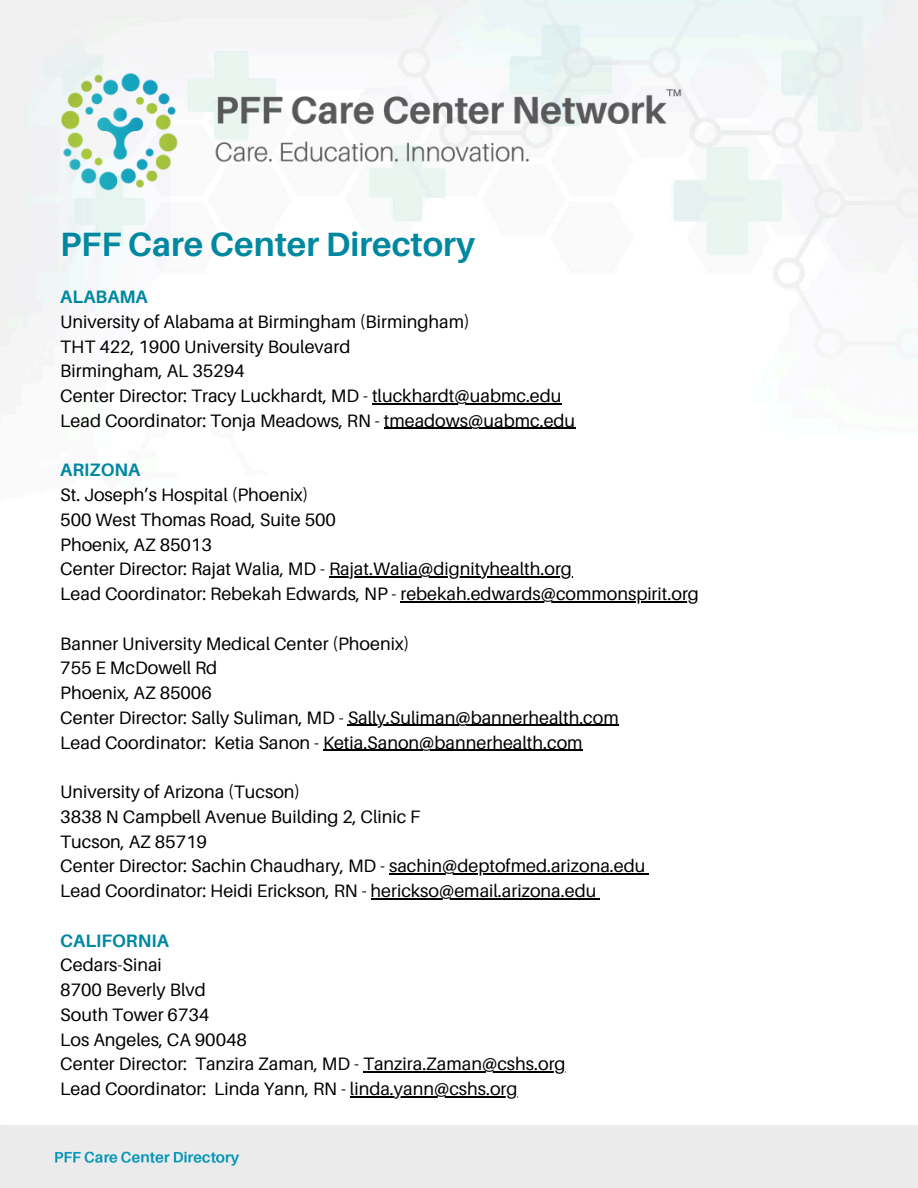
<style>
.page{position:relative;width:918px;height:1188px;background:#fff}
.page>*{position:absolute;margin:0;border:0;box-sizing:border-box;transform-origin:0 0}
.t1{font:700 33.75px "Aileron";color:#0088a1}
.t2{font:18px/24.8px "Aileron";color:#000}
.t3{font:700 18px "Aileron";color:#0088a1}
</style>
<div class="page">
<img style="left:0;top:0;width:918px;height:1188px">
<img style="left:60px;top:71px;width:621px;height:120px">
<hr style="left:372px;top:403px;width:190px;height:1px;background:#000">
<hr style="left:384px;top:428px;width:191px;height:1px;background:#000">
<hr style="left:329px;top:576px;width:243px;height:2px;background:#000">
<hr style="left:400px;top:601px;width:299px;height:1px;background:#000">
<hr style="left:348px;top:725px;width:271px;height:1px;background:#000">
<hr style="left:323px;top:750px;width:260px;height:1px;background:#000">
<hr style="left:389px;top:873px;width:257px;height:2px;background:#000">
<hr style="left:371px;top:898px;width:225px;height:1px;background:#000">
<hr style="left:363px;top:1071px;width:203px;height:2px;background:#000">
<hr style="left:350px;top:1096px;width:168px;height:1px;background:#000">
<h1 class="t1" style="left:60px;top:223px;width:416px">PFF Care Center Directory</h1>
<p class="t3" style="left:60px;top:286px;width:89px">ALABAMA</p>
<p class="t2" style="left:60px;top:309px;width:411px">University of Alabama at Birmingham (Birmingham)</p>
<p class="t2" style="left:60px;top:333px;width:292px">THT 422, 1900 University Boulevard</p>
<p class="t2" style="left:60px;top:358px;width:186px">Birmingham, AL 35294</p>
<p class="t2" style="left:60px;top:383px;width:503px">Center Director: Tracy Luckhardt, MD - tluckhardt@uabmc.edu</p>
<p class="t2" style="left:60px;top:408px;width:516px">Lead Coordinator: Tonja Meadows, RN - tmeadows@uabmc.edu</p>
<p class="t3" style="left:60px;top:459px;width:82px">ARIZONA</p>
<p class="t2" style="left:60px;top:482px;width:250px">St. Joseph’s Hospital (Phoenix)</p>
<p class="t2" style="left:60px;top:507px;width:277px">500 West Thomas Road, Suite 500</p>
<p class="t2" style="left:60px;top:531px;width:153px">Phoenix, AZ 85013</p>
<p class="t2" style="left:60px;top:556px;width:513px">Center Director: Rajat Walia, MD - Rajat.Walia@dignityhealth.org</p>
<p class="t2" style="left:60px;top:581px;width:640px">Lead Coordinator: Rebekah Edwards, NP - rebekah.edwards@commonspirit.org</p>
<p class="t2" style="left:60px;top:630px;width:351px">Banner University Medical Center (Phoenix)</p>
<p class="t2" style="left:60px;top:655px;width:159px">755 E McDowell Rd</p>
<p class="t2" style="left:60px;top:680px;width:153px">Phoenix, AZ 85006</p>
<p class="t2" style="left:60px;top:705px;width:560px">Center Director: Sally Suliman, MD - Sally.Suliman@bannerhealth.com</p>
<p class="t2" style="left:60px;top:729px;width:524px">Lead Coordinator: Ketia Sanon - Ketia.Sanon@bannerhealth.com</p>
<p class="t2" style="left:60px;top:779px;width:362px">University of Arizona (Tucson)<br>3838 N Campbell Avenue Building 2, Clinic F<br>Tucson, AZ 85719</p>
<p class="t2" style="left:60px;top:853px;width:587px">Center Director: Sachin Chaudhary, MD - sachin@deptofmed.arizona.edu</p>
<p class="t2" style="left:60px;top:878px;width:538px">Lead Coordinator: Heidi Erickson, RN - herickso@email.arizona.edu</p>
<p class="t3" style="left:60px;top:929px;width:110px">CALIFORNIA</p>
<p class="t2" style="left:60px;top:952px;width:103px">Cedars-Sinai</p>
<p class="t2" style="left:60px;top:977px;width:147px">8700 Beverly Blvd</p>
<p class="t2" style="left:60px;top:1002px;width:151px">South Tower 6734</p>
<p class="t2" style="left:60px;top:1026px;width:188px">Los Angeles, CA 90048</p>
<p class="t2" style="left:60px;top:1051px;width:507px">Center Director: Tanzira Zaman, MD - Tanzira.Zaman@cshs.org</p>
<p class="t2" style="left:60px;top:1076px;width:459px">Lead Coordinator: Linda Yann, RN - linda.yann@cshs.org</p>
</div>
